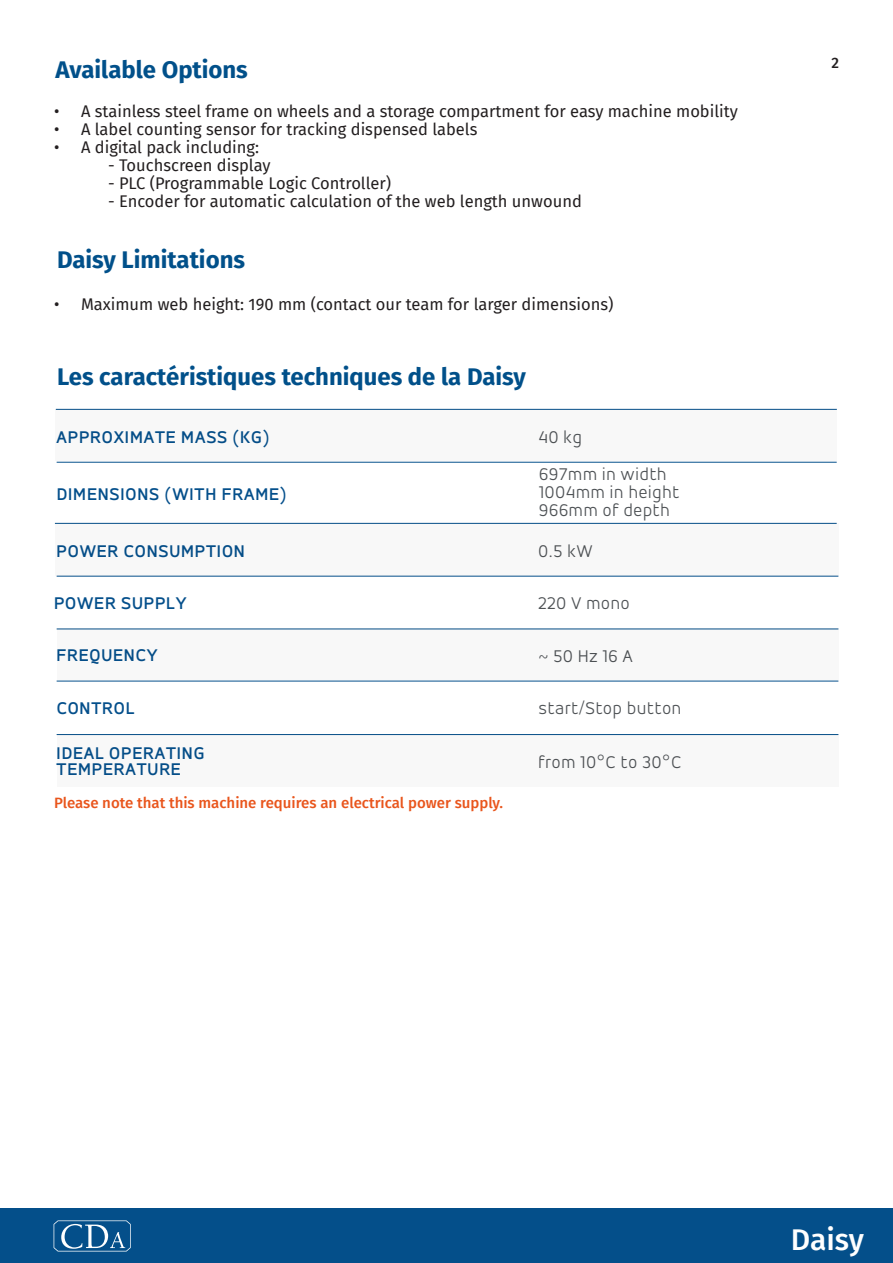
<style>
.page{position:relative;width:893px;height:1263px;background:#fff}
.page>*{position:absolute;margin:0;border:0;box-sizing:border-box;transform-origin:0 0}
.t1{font:500 30px "Fira Sans";letter-spacing:-.005em;color:#fff}
.t2{font:700 24px "Fira Sans";color:#01508a}
.t3{font:500 18px/16.5px "Accord Alt";letter-spacing:.05em;color:#044f8b}
.t4{font:300 18px/18px "Accord Alt";letter-spacing:.05em;color:#4e5255}
.t5{font:16.5px "Fira Sans";color:#231f20}
.t6{font:500 15px "Fira Sans";color:#e9551c}
.t7{font:500 15px "Fira Sans";color:#231f20}
</style>
<div class="page">
<div style="left:0;top:1209px;width:893px;height:54px;background:#044f8a"></div>
<svg style="left:54px;top:1220px;width:77px;height:31px"></svg>
<hr style="left:57px;top:462px;width:780px;height:1px;background:#044f8b">
<hr style="left:57px;top:576px;width:781px;height:1px;background:#044f8b">
<hr style="left:57px;top:681px;width:781px;height:1px;background:#044f8b">
<hr style="left:57px;top:734px;width:781px;height:1px;background:#044f8b">
<div style="left:55px;top:409px;width:782px;height:52px;background:#f8f8f8"></div>
<div style="left:57px;top:628px;width:781px;height:52px;background:#f8f8f8"></div>
<div style="left:55px;top:523px;width:783px;height:52px;background:#f8f8f8"></div>
<div style="left:57px;top:735px;width:781px;height:52px;background:#f8f8f8"></div>
<h2 class="t2" style="left:55px;top:53px;width:194px">Available Options</h2>
<p class="t5" style="left:54px;top:99px;width:685px">• A stainless steel frame on wheels and a storage compartment for easy machine mobility</p>
<p class="t5" style="left:54px;top:117px;width:425px">• A label counting sensor for tracking dispensed labels</p>
<p class="t5" style="left:54px;top:135px;width:207px">• A digital pack including:</p>
<p class="t5" style="left:108px;top:153px;width:164px">- Touchscreen display</p>
<p class="t5" style="left:108px;top:170px;width:285px">- PLC (Programmable Logic Controller)</p>
<p class="t5" style="left:108px;top:188px;width:475px">- Encoder for automatic calculation of the web length unwound</p>
<h2 class="t2" style="left:57px;top:243px;width:189px">Daisy Limitations</h2>
<p class="t5" style="left:54px;top:293px;width:561px">• Maximum web height: 190 mm (contact our team for larger dimensions)</p>
<h2 class="t2" style="left:57px;top:359px;width:470px">Les caractéristiques techniques de la Daisy</h2>
<p class="t3" style="left:57px;top:430px;width:214px">APPROXIMATE MASS (KG)</p>
<p class="t3" style="left:57px;top:487px;width:231px">DIMENSIONS (WITH FRAME)</p>
<p class="t3" style="left:57px;top:544px;width:190px">POWER CONSUMPTION</p>
<p class="t3" style="left:54px;top:596px;width:134px">POWER SUPPLY</p>
<p class="t4" style="left:538px;top:430px;width:45px">40 kg</p>
<p class="t4" style="left:539px;top:467px;width:142px">697mm in width<br>1004mm in height<br>966mm of depth</p>
<p class="t4" style="left:538px;top:544px;width:55px">0.5 kW</p>
<p class="t4" style="left:538px;top:595px;width:93px">220 V mono</p>
<p class="t3" style="left:57px;top:649px;width:102px">FREQUENCY</p>
<p class="t3" style="left:57px;top:701px;width:79px">CONTROL</p>
<p class="t3" style="left:57px;top:746px;width:149px">IDEAL OPERATING<br>TEMPERATURE</p>
<p class="t6" style="left:54px;top:792px;width:451px">Please note that this machine requires an electrical power supply.</p>
<p class="t4" style="left:538px;top:649px;width:96px">~ 50 Hz 16 A</p>
<p class="t4" style="left:538px;top:700px;width:144px">start/Stop button</p>
<p class="t4" style="left:538px;top:754px;width:144px">from 10°C to 30°C</p>
<p class="t7" style="left:831px;top:52px;width:9px">2</p>
<h1 class="t1" style="left:791px;top:1218px;width:74px">Daisy</h1>
</div>
